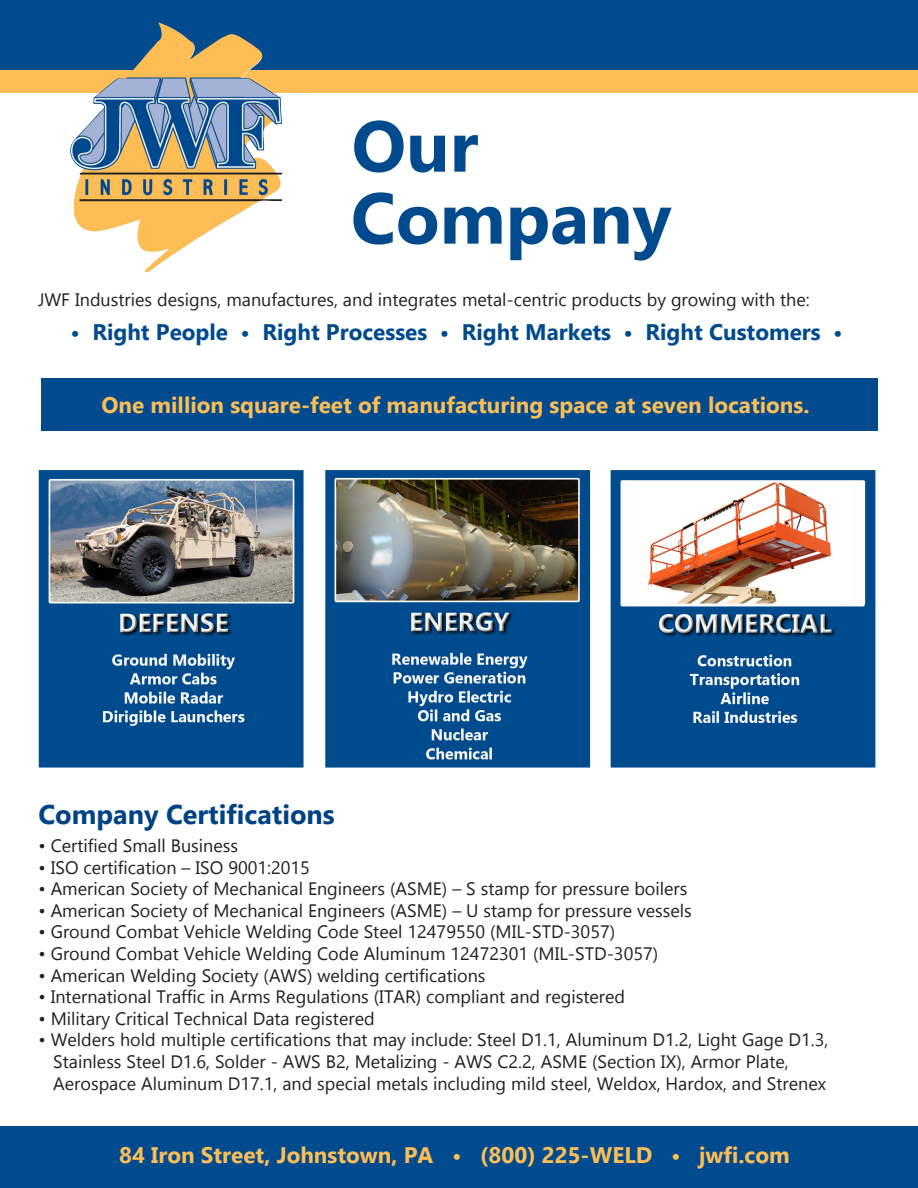
<style>
.page{position:relative;width:918px;height:1188px;background:#fff}
.page>*{position:absolute;margin:0;border:0;box-sizing:border-box;transform-origin:0 0}
.t1{font:700 72px "Gadugi";color:#004a8d}
.t2{font:700 27px "Gadugi";color:#014284}
.t3{font:700 22.5px "Gadugi";color:#fdbe56}
.t4{font:700 22.5px "Gadugi";color:#004a8d}
.t5{font:18px/21.6px "Gadugi";color:#231f20}
</style>
<div class="page">
<div style="left:0;top:69px;width:918px;height:24px;background:#fcbe55"></div>
<div style="left:0;top:0;width:918px;height:69px;background:#004a8d"></div>
<img style="left:65px;top:22px;width:218px;height:250px">
<img style="left:615px;top:474px;width:256px;height:290px">
<div style="left:611px;top:470px;width:264px;height:298px;border:3px solid #004a8d"></div>
<img style="left:43px;top:474px;width:257px;height:290px">
<div style="left:39px;top:470px;width:265px;height:298px;border:3px solid #004a8d"></div>
<img style="left:329px;top:474px;width:257px;height:290px">
<div style="left:325px;top:470px;width:265px;height:298px;border:3px solid #004a8d"></div>
<div style="left:0;top:1126px;width:918px;height:62px;background:#004a8d"></div>
<div style="left:41px;top:379px;width:837px;height:52px;background:#004a8d"></div>
<p class="t1" style="left:352px;top:103px;width:128px">Our</p>
<p class="t1" style="left:351px;top:175px;width:322px">Company</p>
<p class="t5" style="left:38px;top:289px;width:773px">JWF Industries designs, manufactures, and integrates metal-centric products by growing with the:</p>
<p class="t4" style="left:70px;top:318px;width:774px">• Right People • Right Processes • Right Markets • Right Customers •</p>
<p class="t3" style="left:102px;top:391px;width:709px">One million square-feet of manufacturing space at seven locations.</p>
<p class="t2" style="left:38px;top:798px;width:298px">Company Certifications</p>
<p class="t5" style="left:38px;top:835px;width:201px">• Certified Small Business</p>
<p class="t5" style="left:38px;top:856px;width:273px">• ISO certification – ISO 9001:2015</p>
<p class="t5" style="left:38px;top:878px;width:651px">• American Society of Mechanical Engineers (ASME) – S stamp for pressure boilers</p>
<p class="t5" style="left:38px;top:899px;width:655px">• American Society of Mechanical Engineers (ASME) – U stamp for pressure vessels</p>
<p class="t5" style="left:38px;top:921px;width:578px">• Ground Combat Vehicle Welding Code Steel 12479550 (MIL-STD-3057)</p>
<p class="t5" style="left:38px;top:943px;width:621px">• Ground Combat Vehicle Welding Code Aluminum 12472301 (MIL-STD-3057)</p>
<p class="t5" style="left:38px;top:964px;width:449px">• American Welding Society (AWS) welding certifications</p>
<p class="t5" style="left:38px;top:986px;width:588px">• International Traffic in Arms Regulations (ITAR) compliant and registered</p>
<p class="t5" style="left:38px;top:1007px;width:338px">• Military Critical Technical Data registered</p>
<p class="t5" style="left:53px;top:1029px;width:777px;text-indent:-15px">• Welders hold multiple certifications that may include: Steel D1.1, Aluminum D1.2, Light Gage D1.3,<br>Stainless Steel D1.6, Solder - AWS B2, Metalizing - AWS C2.2, ASME (Section IX), Armor Plate,<br>Aerospace Aluminum D17.1, and special metals including mild steel, Weldox, Hardox, and Strenex</p>
<p class="t3" style="left:119px;top:1141px;width:672px">84 Iron Street, Johnstown, PA • (800) 225-WELD • jwfi.com</p>
</div>
